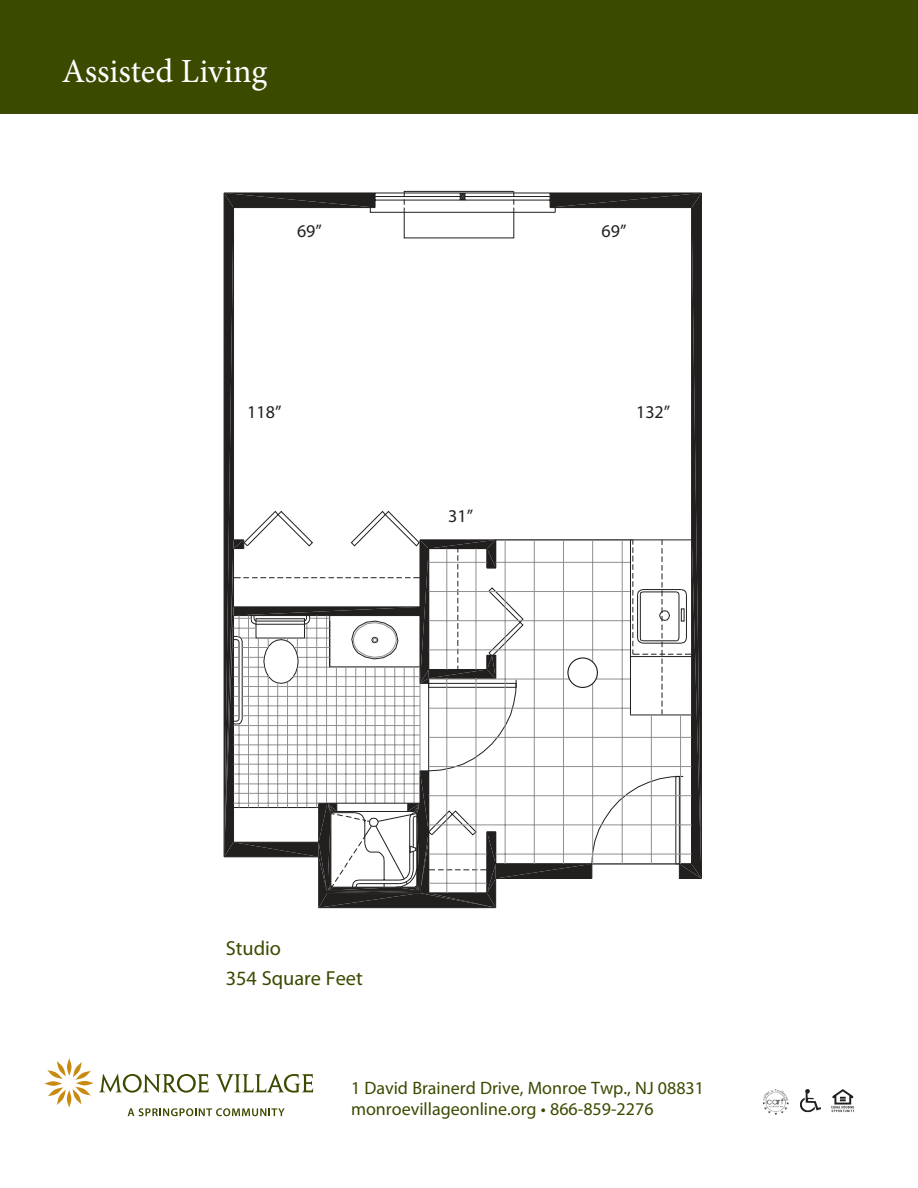
<style>
.page{position:relative;width:918px;height:1188px;background:#fff}
.page>*{position:absolute;margin:0;border:0;box-sizing:border-box;transform-origin:0 0}
.t1{font:33.9px "Minion Pro";letter-spacing:-.005em;color:#fff}
.t2{font:20.4px/29.5px "Myriad Pro";color:#3a4b00}
.t3{font:18px/21.8px "Myriad Pro";color:#3a4b00}
.t4{font:18px "Myriad Pro";color:#221f1f}
</style>
<div class="page">
<hr style="left:917px;top:168px;width:1px;height:750px;background:#221f1f">
<svg style="left:223px;top:190px;width:479px;height:719px"></svg>
<hr style="left:630px;top:540px;width:62px;height:1px;background:#221f1f">
<div style="left:0;top:0;width:918px;height:114px;background:#3a4b00"></div>
<svg style="left:831px;top:1089px;width:23px;height:23px"></svg>
<svg style="left:800px;top:1089px;width:21px;height:23px"></svg>
<img style="left:763px;top:1089px;width:26px;height:26px">
<svg style="left:67px;top:1058px;width:5px;height:18px"></svg>
<svg style="left:47px;top:1061px;width:19px;height:18px"></svg>
<svg style="left:44px;top:1081px;width:18px;height:5px"></svg>
<svg style="left:48px;top:1087px;width:18px;height:18px"></svg>
<svg style="left:67px;top:1090px;width:5px;height:18px"></svg>
<svg style="left:73px;top:1087px;width:18px;height:17px"></svg>
<svg style="left:76px;top:1081px;width:18px;height:5px"></svg>
<svg style="left:73px;top:1062px;width:18px;height:18px"></svg>
<svg style="left:128px;top:1108px;width:157px;height:8px"></svg>
<svg style="left:99px;top:1074px;width:110px;height:19px"></svg>
<svg style="left:216px;top:1074px;width:97px;height:19px"></svg>
<div style="left:568px;top:658px;width:29px;height:29px;background:#fff;border-radius:50%"></div>
<div style="left:567px;top:657px;width:31px;height:31px;border:1px solid #221f1f;border-radius:50%"></div>
<h1 class="t1" style="left:62px;top:57px;width:207px">Assisted Living</h1>
<p class="t4" style="left:297px;top:224px;width:26px">69”</p>
<p class="t4" style="left:602px;top:224px;width:26px">69”</p>
<p class="t4" style="left:247px;top:405px;width:36px">118”</p>
<p class="t4" style="left:636px;top:405px;width:36px">132”</p>
<p class="t4" style="left:448px;top:509px;width:26px">31”</p>
<p class="t2" style="left:226px;top:936px;width:139px">Studio<br>354 Square Feet</p>
<p class="t3" style="left:351px;top:1078px;width:355px">1 David Brainerd Drive, Monroe Twp., NJ 08831 monroevillageonline.org • 866-859-2276</p>
</div>
